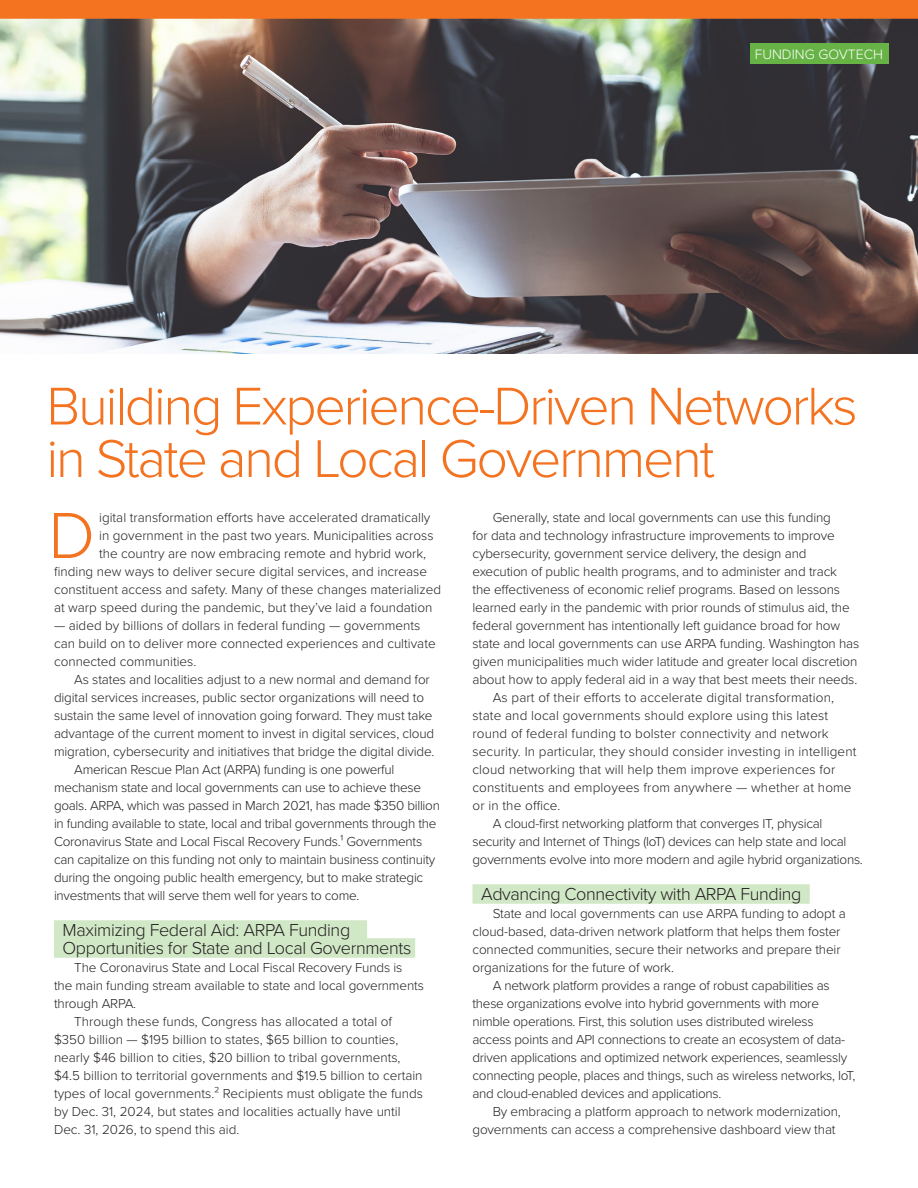
<style>
.page{position:relative;width:918px;height:1188px;background:#fff}
.page>*{position:absolute;margin:0;border:0;box-sizing:border-box;transform-origin:0 0}
.t1{font:300 67.5px "Proxima Nova";color:#f47321}
.t2{font:300 55.05px/52.5px "Proxima Nova";letter-spacing:-.04em;color:#f47321}
.t3{font:300 18px/18px "Proxima Nova";letter-spacing:-.02em;color:#231f20}
.t4{font:300 14.1px "Proxima Nova";color:#fff}
.t5{font:300 13.5px/18px "Proxima Nova";letter-spacing:-.01em;color:#231f20}
.t6{font:300 13.5px/18px "Proxima Nova";letter-spacing:.01em;color:#231f20}
</style>
<div class="page">
<img style="left:0;top:19px;width:918px;height:334px">
<div style="left:54px;top:920px;width:313px;height:20px;background:#d1e8c7"></div>
<div style="left:54px;top:938px;width:361px;height:20px;background:#d1e8c7"></div>
<div style="left:472px;top:884px;width:338px;height:20px;background:#d1e8c7"></div>
<div style="left:0;top:0;width:918px;height:19px;background:#f47321"></div>
<div style="left:751px;top:44px;width:138px;height:20px;background:#67b346"></div>
<p class="t4" style="left:755px;top:44px;width:130px">FUNDING GOVTECH</p>
<p class="t2" style="left:46px;top:377px;width:813px">Building Experience-Driven Networks in State and Local Government</p>
<p class="t1" style="left:48px;top:485px;width:48px">D</p>
<p class="t5" style="left:99px;top:508px;width:333px">igital transformation efforts have accelerated dramatically</p>
<p class="t5" style="left:99px;top:526px;width:336px">in government in the past two years. Municipalities across</p>
<p class="t5" style="left:99px;top:544px;width:329px">the country are now embracing remote and hybrid work,</p>
<p class="t5" style="left:54px;top:562px;width:375px">finding new ways to deliver secure digital services, and increase</p>
<p class="t5" style="left:54px;top:580px;width:389px">constituent access and safety. Many of these changes materialized</p>
<p class="t5" style="left:54px;top:598px;width:380px">at warp speed during the pandemic, but they’ve laid a foundation</p>
<p class="t5" style="left:54px;top:616px;width:383px">— aided by billions of dollars in federal funding — governments can build on to deliver more connected experiences and cultivate connected communities.</p>
<p class="t5" style="left:54px;top:670px;width:382px;text-indent:20px">As states and localities adjust to a new normal and demand for digital services increases, public sector organizations will need to sustain the same level of innovation going forward. They must take advantage of the current moment to invest in digital services, cloud migration, cybersecurity and initiatives that bridge the digital divide.</p>
<p class="t5" style="left:54px;top:760px;width:388px;text-indent:20px">American Rescue Plan Act (ARPA) funding is one powerful mechanism state and local governments can use to achieve these goals. ARPA, which was passed in March 2021, has made $350 billion in funding available to state, local and tribal governments through the Coronavirus State and Local Fiscal Recovery Funds.¹ Governments can capitalize on this funding not only to maintain business continuity during the ongoing public health emergency, but to make strategic investments that will serve them well for years to come.</p>
<p class="t3" style="left:63px;top:920px;width:350px">Maximizing Federal Aid: ARPA Funding<br>Opportunities for State and Local Governments</p>
<p class="t5" style="left:54px;top:958px;width:371px;text-indent:20px">The Coronavirus State and Local Fiscal Recovery Funds is the main funding stream available to state and local governments through ARPA.</p>
<p class="t5" style="left:54px;top:1012px;width:371px;text-indent:20px">Through these funds, Congress has allocated a total of $350 billion — $195 billion to states, $65 billion to counties, nearly $46 billion to cities, $20 billion to tribal governments, $4.5 billion to territorial governments and $19.5 billion to certain types of local governments.² Recipients must obligate the funds by Dec. 31, 2024, but states and localities actually have until Dec. 31, 2026, to spend this aid.</p>
<p class="t5" style="left:472px;top:508px;width:388px;text-indent:20px">Generally, state and local governments can use this funding<br>for data and technology infrastructure improvements to improve cybersecurity, government service delivery, the design and execution of public health programs, and to administer and track<br>the effectiveness of economic relief programs. Based on lessons learned early in the pandemic with prior rounds of stimulus aid, the federal government has intentionally left guidance broad for how state and local governments can use ARPA funding. Washington has given municipalities much wider latitude and greater local discretion about how to apply federal aid in a way that best meets their needs.</p>
<p class="t6" style="left:472px;top:688px;width:386px;text-indent:20px">As part of their efforts to accelerate digital transformation, state and local governments should explore using this latest round of federal funding to bolster connectivity and network security. In particular, they should consider investing in intelligent cloud networking that will help them improve experiences for constituents and employees from anywhere — whether at home or in the office.</p>
<p class="t5" style="left:472px;top:814px;width:392px;text-indent:20px">A cloud-first networking platform that converges IT, physical security and Internet of Things (IoT) devices can help state and local governments evolve into more modern and agile hybrid organizations.</p>
<p class="t3" style="left:481px;top:884px;width:322px">Advancing Connectivity with ARPA Funding</p>
<p class="t5" style="left:472px;top:904px;width:375px;text-indent:20px">State and local governments can use ARPA funding to adopt a cloud-based, data-driven network platform that helps them foster connected communities, secure their networks and prepare their organizations for the future of work.</p>
<p class="t5" style="left:472px;top:976px;width:385px;text-indent:20px">A network platform provides a range of robust capabilities as these organizations evolve into hybrid governments with more nimble operations. First, this solution uses distributed wireless access points and API connections to create an ecosystem of data&shy;driven applications and optimized network experiences, seamlessly connecting people, places and things, such as wireless networks, IoT, and cloud-enabled devices and applications.</p>
<p class="t5" style="left:472px;top:1102px;width:370px;text-indent:20px">By embracing a platform approach to network modernization, governments can access a comprehensive dashboard view that</p>
</div>
